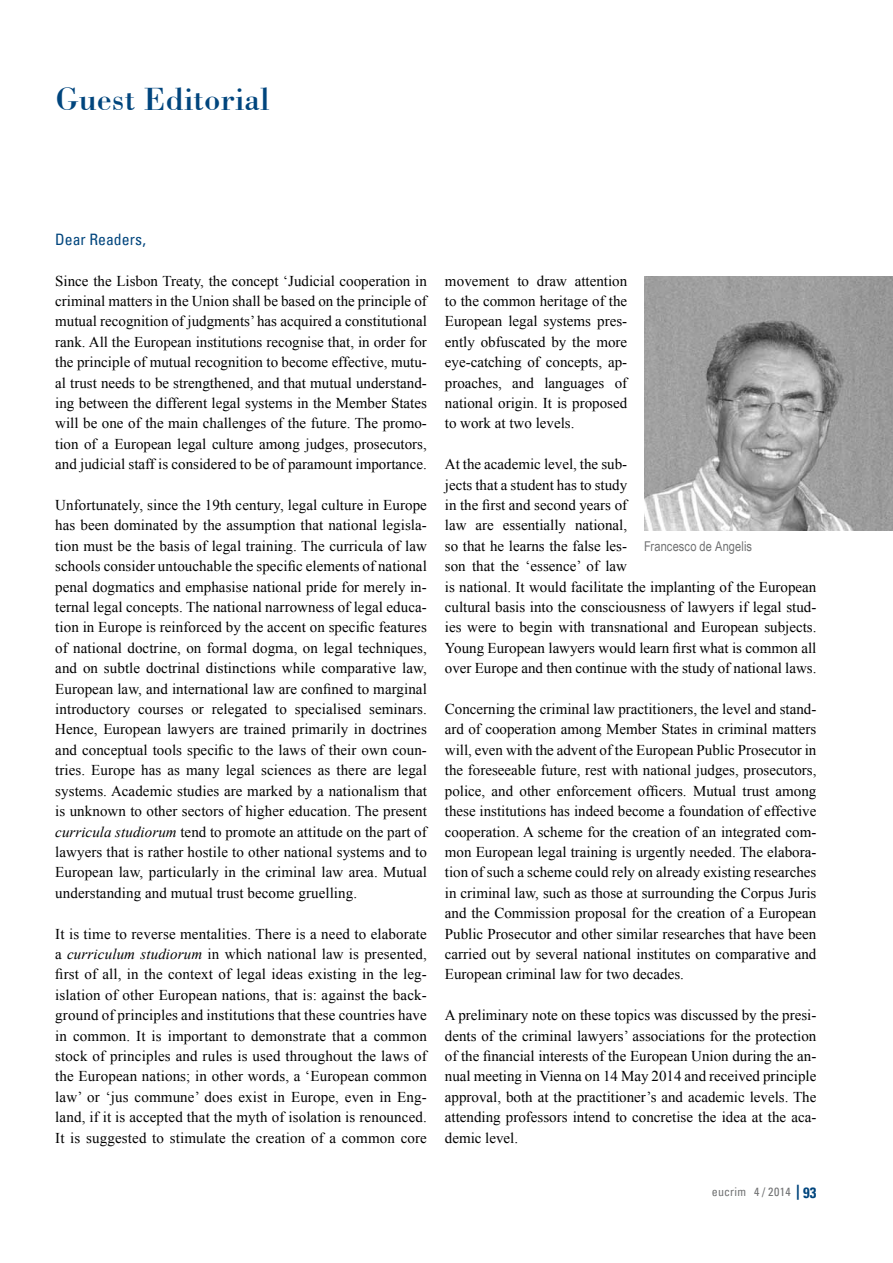
<style>
.page{position:relative;width:893px;height:1263px;background:#fff}
.page>*{position:absolute;margin:0;border:0;box-sizing:border-box;transform-origin:0 0}
.t1{font:33px "Bodoni BT";color:#00457d}
.t2{font:condensed 15.75px "Univers LT";color:#00457d}
.t3{font:15px/20.4px "Times New Roman";color:#000;text-align:justify}
.t4{font:13.5px "Arial Narrow";letter-spacing:.005em;color:#707172}
.t5{font:condensed 12px "Univers LT";letter-spacing:.015em;color:#707172}
.s1{font-style:italic}
.s2{font-weight:700;font-size:15px;color:#00457d}
</style>
<div class="page">
<img style="left:644px;top:277px;width:249px;height:253px">
<h1 class="t1" style="left:55px;top:78px;width:216px">Guest Editorial</h1>
<p class="t2" style="left:55px;top:229px;width:92px">Dear Readers,</p>
<p class="t3" style="left:55px;top:270px;width:373px">Since the Lisbon Treaty, the concept ‘Judicial cooperation in criminal matters in the Union shall be based on the principle of mutual recognition of judgments’ has acquired a constitutional rank. All the European institutions recognise that, in order for the principle of mutual recognition to become effective, mutu&shy;al trust needs to be strengthened, and that mutual understand&shy;ing between the different legal systems in the Member States will be one of the main challenges of the future. The promo&shy;tion of a European legal culture among judges, prosecutors, and judicial staff is considered to be of paramount importance.</p>
<p class="t3" style="left:55px;top:495px;width:373px">Unfortunately, since the 19th century, legal culture in Europe has been dominated by the assumption that national legisla&shy;tion must be the basis of legal training. The curricula of law schools consider untouchable the specific elements of national penal dogmatics and emphasise national pride for merely in&shy;ternal legal concepts. The national narrowness of legal educa&shy;tion in Europe is reinforced by the accent on specific features of national doctrine, on formal dogma, on legal techniques, and on subtle doctrinal distinctions while comparative law, European law, and international law are confined to marginal introductory courses or relegated to specialised seminars.<br>Hence, European lawyers are trained primarily in doctrines and conceptual tools specific to the laws of their own coun&shy;tries. Europe has as many legal sciences as there are legal systems. Academic studies are marked by a nationalism that is unknown to other sectors of higher education. The present <span class="s1">curricula studiorum</span> tend to promote an attitude on the part of lawyers that is rather hostile to other national systems and to European law, particularly in the criminal law area. Mutual understanding and mutual trust become gruelling.</p>
<p class="t3" style="left:55px;top:923px;width:373px">It is time to reverse mentalities. There is a need to elaborate a <span class="s1">curriculum studiorum</span> in which national law is presented, first of all, in the context of legal ideas existing in the leg&shy;islation of other European nations, that is: against the back&shy;ground of principles and institutions that these countries have in common. It is important to demonstrate that a common stock of principles and rules is used throughout the laws of the European nations; in other words, a ‘European common law’ or ‘jus commune’ does exist in Europe, even in Eng&shy;land, if it is accepted that the myth of isolation is renounced.<br>It is suggested to stimulate the creation of a common core</p>
<p class="t3" style="left:445px;top:270px;width:184px">movement to draw attention to the common heritage of the European legal systems pres&shy;ently obfuscated by the more eye-catching of concepts, ap&shy;proaches, and languages of national origin. It is proposed to work at two levels.</p>
<p class="t3" style="left:445px;top:454px;width:373px;text-align:left">At the academic level, the sub-<br>jects that a student has to study<br>in the first and second years of<br>law are essentially national,<br>so that he learns the false les-<br>son that the ‘essence’ of law<br>is national. It would facilitate the implanting of the European cultural basis into the consciousness of lawyers if legal stud&shy;ies were to begin with transnational and European subjects.<br>Young European lawyers would learn first what is common all over Europe and then continue with the study of national laws.</p>
<p class="t3" style="left:445px;top:699px;width:373px">Concerning the criminal law practitioners, the level and stand&shy;ard of cooperation among Member States in criminal matters will, even with the advent of the European Public Prosecutor in the foreseeable future, rest with national judges, prosecutors, police, and other enforcement officers. Mutual trust among these institutions has indeed become a foundation of effective cooperation. A scheme for the creation of an integrated com&shy;mon European legal training is urgently needed. The elabora&shy;tion of such a scheme could rely on already existing researches in criminal law, such as those at surrounding the Corpus Juris and the Commission proposal for the creation of a European Public Prosecutor and other similar researches that have been carried out by several national institutes on comparative and European criminal law for two decades.</p>
<p class="t3" style="left:445px;top:1005px;width:373px">A preliminary note on these topics was discussed by the presi&shy;dents of the criminal lawyers’ associations for the protection of the financial interests of the European Union during the an&shy;nual meeting in Vienna on 14 May 2014 and received principle approval, both at the practitioner’s and academic levels. The attending professors intend to concretise the idea at the aca&shy;demic level.</p>
<p class="t4" style="left:644px;top:536px;width:109px">Francesco de Angelis</p>
<p class="t5" style="left:712px;top:1184px;width:106px">eucrim 4 / 2014 <span class="s2">| 93</span></p>
</div>
